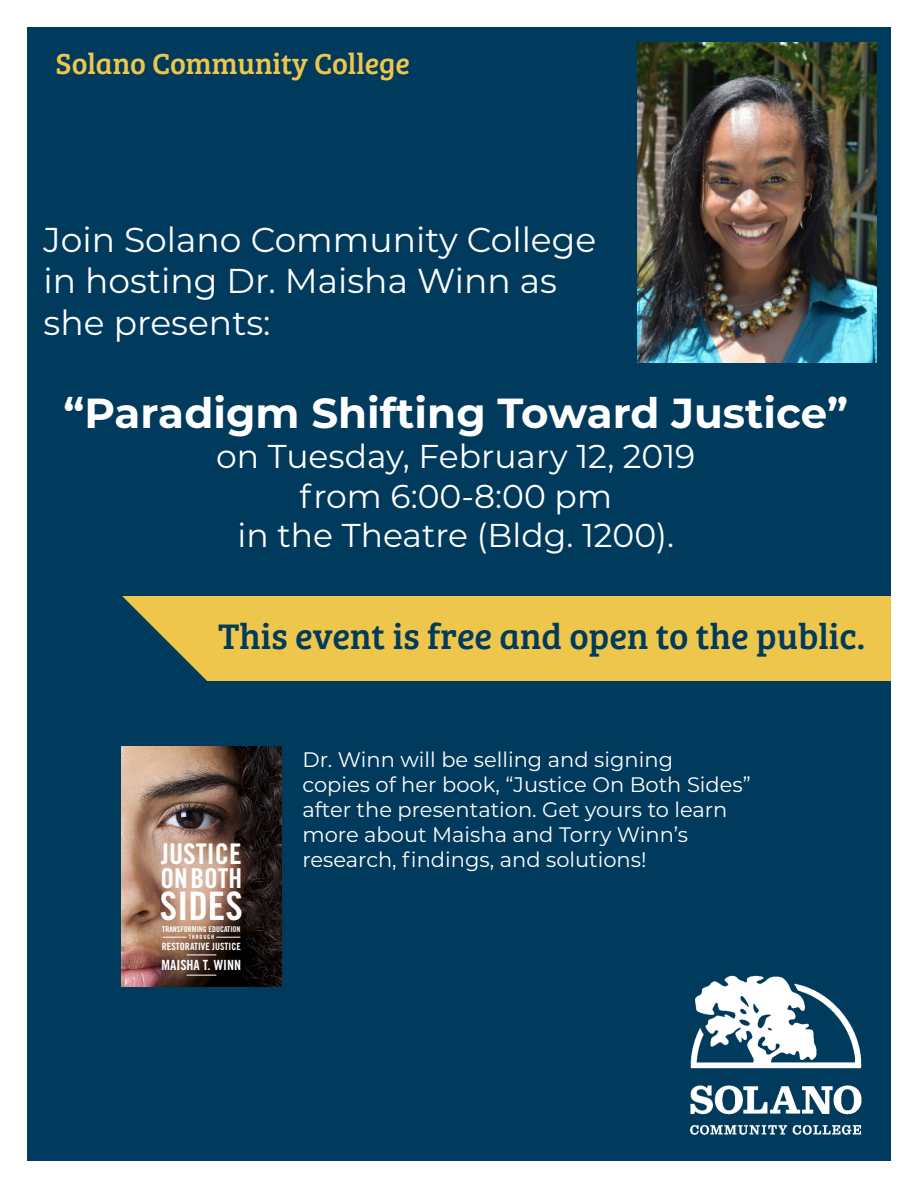
<style>
.page{position:relative;width:918px;height:1188px;background:#fff}
.page>*{position:absolute;margin:0;border:0;box-sizing:border-box;transform-origin:0 0}
.t1{font:700 42px "Montserrat";color:#fff}
.t2{font:39.3px "Trade Gothic Bold Cond Twenty";color:#fff}
.t3{font:36.75px "Bree Serif";color:#003a5d}
.t4{font:34.5px/41.4px "Montserrat";color:#fff}
.t5{font:33px/39.6px "Montserrat";color:#fff;text-align:center}
.t6{font:30px "Bree Serif";color:#eec64b}
.t7{font:28.35px "Trade Gothic Bold Cond Twenty";color:#fff}
.t8{font:27.45px "Trade Gothic Bold Cond Twenty";color:#fff}
.t9{font:21px/25.2px "Montserrat";color:#fff}
.t10{font:14.1px "Trade Gothic Bold Cond Twenty";color:#fff}
.t11{font:10.05px "Trade Gothic Bold Cond Twenty";letter-spacing:.005em;color:#fff}
.t12{font:7.95px "Trade Gothic Bold Cond Twenty";color:#fff}
.t13{font:6px "Trade Gothic Bold Cond Twenty";letter-spacing:.14em;color:#fff}
</style>
<div class="page">
<div style="left:27px;top:27px;width:864px;height:1134px;background:#003a5d"></div>
<img style="left:637px;top:43px;width:240px;height:319px">
<div style="left:114px;top:596px;width:777px;height:84px;background:#eec64b"></div>
<svg style="left:114px;top:596px;width:111px;height:175px"></svg>
<img style="left:122px;top:746px;width:159px;height:240px">
<svg style="left:163px;top:937px;width:24px;height:1px"></svg>
<svg style="left:187px;top:955px;width:29px;height:1px"></svg>
<svg style="left:187px;top:975px;width:29px;height:1px"></svg>
<svg style="left:216px;top:937px;width:24px;height:1px"></svg>
<img style="left:690px;top:975px;width:172px;height:160px">
<p class="t6" style="left:56px;top:41px;width:356px">Solano Community College</p>
<p class="t4" style="left:44px;top:218px;width:554px">Join Solano Community College in hosting Dr. Maisha Winn as she presents:</p>
<p class="t1" style="left:64px;top:383px;width:786px">“Paradigm Shifting Toward Justice”</p>
<p class="t5" style="left:216px;top:435px;width:481px">on Tuesday, February 12, 2019 from 6:00-8:00 pm<br>in the Theatre (Bldg. 1200).</p>
<p class="t3" style="left:218px;top:608px;width:649px">This event is free and open to the public.</p>
<p class="t7" style="left:161px;top:837px;width:82px">JUSTICE</p>
<p class="t8" style="left:161px;top:862px;width:83px">ON BOTH</p>
<p class="t2" style="left:160px;top:882px;width:84px">SIDES</p>
<p class="t12" style="left:162px;top:924px;width:80px">TRANSFORMING EDUCATION</p>
<p class="t13" style="left:189px;top:934px;width:27px">THROUGH</p>
<p class="t11" style="left:162px;top:940px;width:80px">RESTORATIVE JUSTICE</p>
<p class="t10" style="left:162px;top:956px;width:81px">MAISHA T. WINN</p>
<p class="t9" style="left:302px;top:746px;width:450px">Dr. Winn will be selling and signing<br>copies of her book, “Justice On Both Sides” after the presentation. Get yours to learn more about Maisha and Torry Winn’s research, findings, and solutions!</p>
</div>
